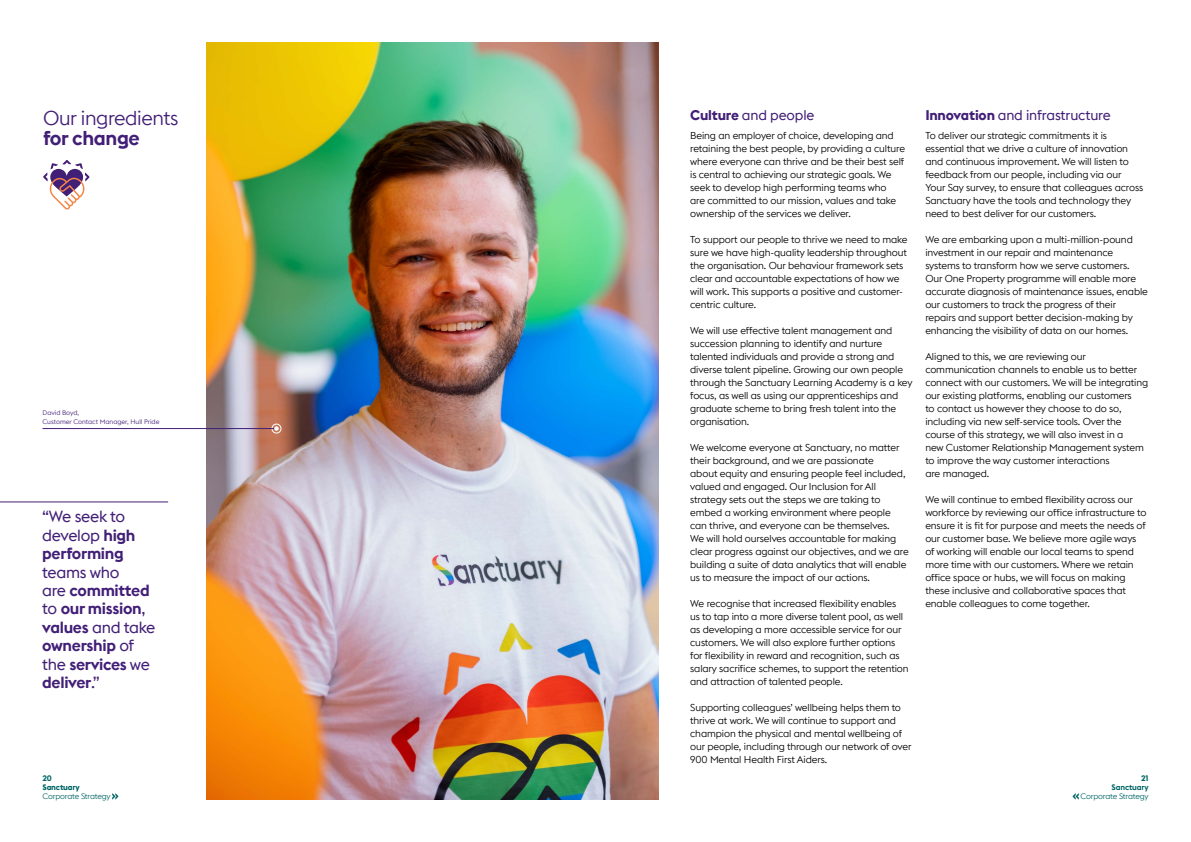
<style>
.page{position:relative;width:1191px;height:842px;background:#fff}
.page>*{position:absolute;margin:0;border:0;box-sizing:border-box;transform-origin:0 0}
.t1{font:300 20px/20px "Euclid Flex B";letter-spacing:-.02em;color:#421f77}
.t2{font:600 16.1px/18.4px "Euclid Flex B";letter-spacing:-.02em;color:#421f77}
.t3{font:16.1px/18.4px "Euclid Flex B";letter-spacing:-.02em;color:#421f77}
.t4{font:14px "Euclid Flex B";letter-spacing:-.01em;color:#421f77}
.t5{font:300 10px/13px "Euclid Flex B";letter-spacing:-.01em;color:#000}
.t6{font:300 8px "Euclid Flex B";letter-spacing:-.02em;color:#006565}
.t7{font:700 8px "Euclid Flex B";letter-spacing:-.02em;color:#006565}
.t8{font:600 8px "Euclid Flex B";letter-spacing:-.02em;color:#006565}
.t9{font:300 6.6px/9.1px "Euclid Flex B";color:#421f77}
.s1{font-weight:600}
.s2{font-weight:400}
.s3{font-weight:700}
</style>
<div class="page">
<svg style="left:112px;top:793px;width:6px;height:6px"></svg>
<svg style="left:1072px;top:793px;width:6px;height:6px"></svg>
<hr style="left:0;top:501px;width:168px;height:1px;background:#421f77">
<img style="left:206px;top:43px;width:452px;height:756px">
<svg style="left:43px;top:160px;width:47px;height:50px"></svg>
<div style="left:272px;top:424px;width:9px;height:9px;border:1px solid #fff;border-radius:50%"></div>
<hr style="left:43px;top:428px;width:233px;height:1px;background:#421f77">
<svg style="left:274px;top:426px;width:5px;height:5px"></svg>
<h1 class="t1" style="left:43px;top:108px;width:137px">Our ingredients <span class="s1">for change</span></h1>
<p class="t9" style="left:43px;top:409px;width:118px">David Boyd,<br>Customer Contact Manager, Hull Pride</p>
<h2 class="t3" style="left:42px;top:508px;width:95px">“We seek to develop <span class="s1">high performing</span></h2>
<h2 class="t2" style="left:42px;top:562px;width:115px"><span class="s2">teams who<br>are</span> committed <span class="s2">to</span> our mission<span class="s2">, </span>values <span class="s2">and take </span>ownership <span class="s2">of the</span> services <span class="s2">we </span>deliver<span class="s2">.”</span></h2>
<p class="t7" style="left:43px;top:773px;width:11px">20</p>
<p class="t7" style="left:43px;top:782px;width:39px">Sanctuary</p>
<p class="t6" style="left:43px;top:792px;width:70px">Corporate Strategy</p>
<h2 class="t4" style="left:690px;top:107px;width:126px"><span class="s3">Culture</span> and people</h2>
<p class="t5" style="left:690px;top:129px;width:216px">Being an employer of choice, developing and retaining the best people, by providing a culture where everyone can thrive and be their best self is central to achieving our strategic goals. We seek to develop high performing teams who<br>are committed to our mission, values and take ownership of the services we deliver.</p>
<p class="t5" style="left:690px;top:233px;width:219px">To support our people to thrive we need to make sure we have high-quality leadership throughout the organisation. Our behaviour framework sets clear and accountable expectations of how we will work. This supports a positive and customer&shy;centric culture.</p>
<p class="t5" style="left:690px;top:324px;width:224px">We will use effective talent management and succession planning to identify and nurture talented individuals and provide a strong and diverse talent pipeline. Growing our own people through the Sanctuary Learning Academy is a key focus, as well as using our apprenticeships and graduate scheme to bring fresh talent into the organisation.</p>
<p class="t5" style="left:690px;top:441px;width:220px">We welcome everyone at Sanctuary, no matter their background, and we are passionate<br>about equity and ensuring people feel included, valued and engaged. Our Inclusion for All strategy sets out the steps we are taking to embed a working environment where people can thrive, and everyone can be themselves.<br>We will hold ourselves accountable for making clear progress against our objectives, and we are building a suite of data analytics that will enable us to measure the impact of our actions.</p>
<p class="t5" style="left:690px;top:597px;width:220px">We recognise that increased flexibility enables us to tap into a more diverse talent pool, as well as developing a more accessible service for our customers. We will also explore further options for flexibility in reward and recognition, such as salary sacrifice schemes, to support the retention and attraction of talented people.</p>
<p class="t5" style="left:690px;top:701px;width:223px">Supporting colleagues’ wellbeing helps them to thrive at work. We will continue to support and champion the physical and mental wellbeing of our people, including through our network of over 900 Mental Health First Aiders.</p>
<h2 class="t4" style="left:925px;top:107px;width:187px"><span class="s3">Innovation</span> and infrastructure</h2>
<p class="t5" style="left:925px;top:129px;width:219px">To deliver our strategic commitments it is essential that we drive a culture of innovation and continuous improvement. We will listen to feedback from our people, including via our Your Say survey, to ensure that colleagues across Sanctuary have the tools and technology they need to best deliver for our customers.</p>
<p class="t5" style="left:925px;top:233px;width:224px">We are embarking upon a multi-million-pound investment in our repair and maintenance systems to transform how we serve customers.<br>Our One Property programme will enable more accurate diagnosis of maintenance issues, enable our customers to track the progress of their repairs and support better decision-making by enhancing the visibility of data on our homes.</p>
<p class="t5" style="left:925px;top:350px;width:224px">Aligned to this, we are reviewing our communication channels to enable us to better connect with our customers. We will be integrating our existing platforms, enabling our customers<br>to contact us however they choose to do so, including via new self-service tools. Over the course of this strategy, we will also invest in a<br>new Customer Relationship Management system to improve the way customer interactions<br>are managed.</p>
<p class="t5" style="left:925px;top:493px;width:223px">We will continue to embed flexibility across our workforce by reviewing our office infrastructure to ensure it is fit for purpose and meets the needs of our customer base. We believe more agile ways of working will enable our local teams to spend more time with our customers. Where we retain office space or hubs, we will focus on making these inclusive and collaborative spaces that enable colleagues to come together.</p>
<p class="t7" style="left:1141px;top:773px;width:9px">21</p>
<p class="t8" style="left:1111px;top:782px;width:38px">Sanctuary</p>
<p class="t6" style="left:1080px;top:792px;width:70px">Corporate Strategy</p>
</div>
